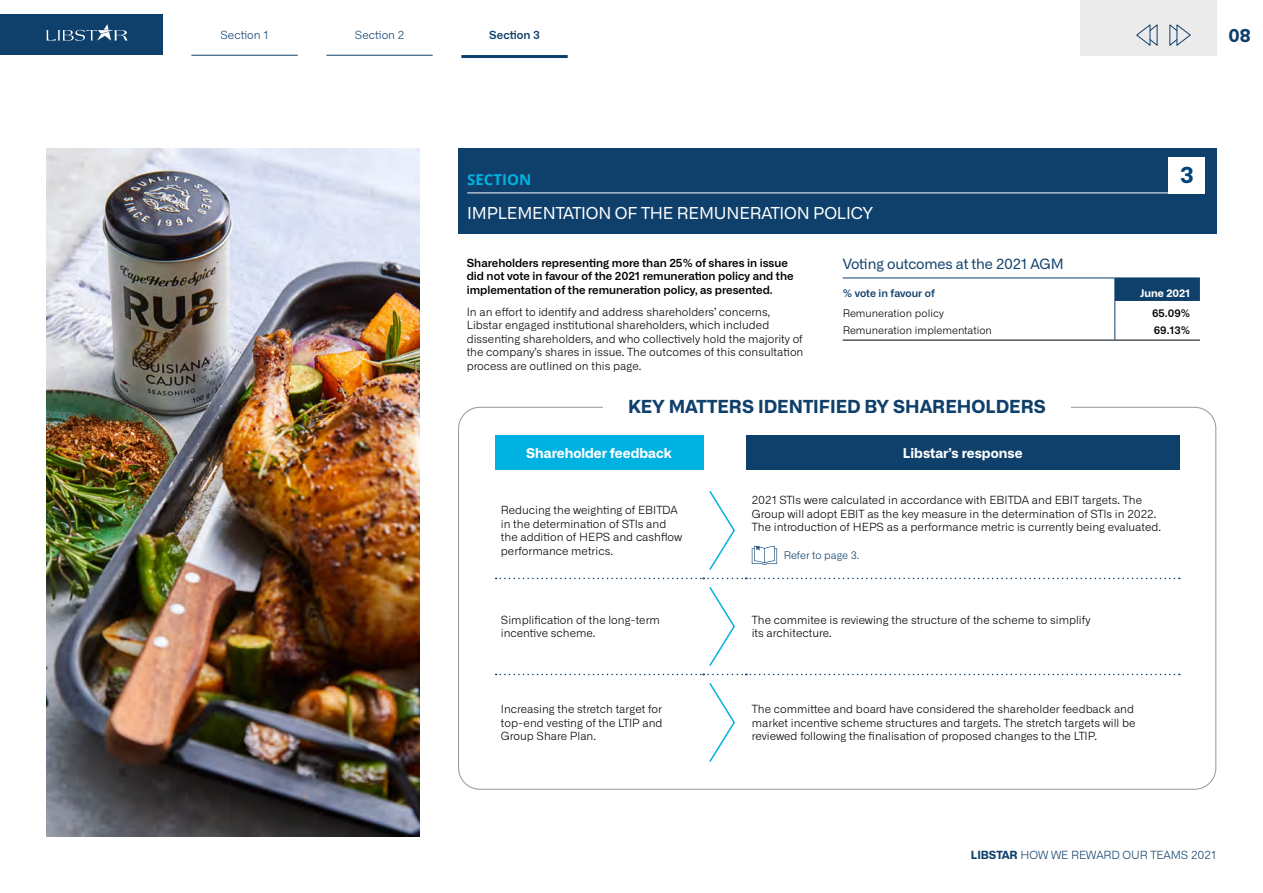
<style>
.page{position:relative;width:1263px;height:893px;background:#fff}
.page>*{position:absolute;margin:0;border:0;box-sizing:border-box;transform-origin:0 0}
.t1{font:700 22.35px "Alliance No.1";color:#00447c}
.t2{font:700 18px "Alliance No.1";color:#0f406b}
.t3{font:16.5px "Alliance No.1";letter-spacing:-.01em;color:#fff}
.t4{font:700 15px "Open Sans";color:#00b2e2}
.t5{font:14.25px "Alliance No.1";letter-spacing:-.01em;color:#0f406b}
.t6{font:700 13.5px "Alliance No.1";color:#fff}
.t7{font:300 11.25px/13.5px "Alliance No.1";color:#000}
.t8{font:600 11.25px/13.5px "Alliance No.1";color:#000}
.t9{font:300 11.25px "Alliance No.1";color:#0f406b}
.t10{font:600 11.25px "Alliance No.1";color:#0f406b}
.t11{font:300 10.5px "Alliance No.1";color:#000}
.t12{font:600 10.5px "Alliance No.1";letter-spacing:-.005em;color:#0f406b}
.t13{font:300 10.5px "Alliance No.1";color:#0f406b}
.t14{font:600 10.5px "Alliance No.1";color:#000}
.t15{font:700 10.5px "Alliance No.1";color:#fff}
.s1{font-weight:700}
</style>
<div class="page">
<div style="left:0;top:14px;width:163px;height:41px;background:#0f406b"></div>
<svg style="left:46px;top:24px;width:82px;height:17px"></svg>
<hr style="left:191px;top:55px;width:107px;height:1px;background:#0f406b">
<hr style="left:326px;top:55px;width:107px;height:1px;background:#0f406b">
<hr style="left:461px;top:55px;width:107px;height:3px;background:#0f406b">
<div style="left:1080px;top:0;width:136px;height:55px;background:#ebebec"></div>
<img style="left:47px;top:149px;width:373px;height:687px">
<div style="left:495px;top:436px;width:208px;height:34px;background:#00b2e2"></div>
<div style="left:746px;top:436px;width:433px;height:34px;background:#0f406b"></div>
<svg style="left:496px;top:578px;width:684px;height:1px"></svg>
<svg style="left:496px;top:674px;width:684px;height:1px"></svg>
<svg style="left:709px;top:491px;width:26px;height:79px"></svg>
<svg style="left:752px;top:546px;width:25px;height:19px"></svg>
<svg style="left:709px;top:587px;width:26px;height:79px"></svg>
<svg style="left:709px;top:683px;width:26px;height:79px"></svg>
<div style="left:458px;top:149px;width:758px;height:85px;background:#0f406b"></div>
<div style="left:1169px;top:157px;width:36px;height:36px;background:#fff"></div>
<hr style="left:467px;top:193px;width:737px;height:1px;background:#fff">
<hr style="left:843px;top:340px;width:272px;height:1px;background:#000">
<hr style="left:1115px;top:340px;width:85px;height:1px;background:#000">
<hr style="left:843px;top:278px;width:272px;height:1px;background:#0f406b">
<svg style="left:1114px;top:278px;width:86px;height:62px"></svg>
<svg style="left:1136px;top:24px;width:22px;height:22px"></svg>
<svg style="left:1169px;top:24px;width:22px;height:22px"></svg>
<p class="t9" style="left:220px;top:28px;width:50px">Section 1</p>
<p class="t9" style="left:355px;top:28px;width:51px">Section 2</p>
<p class="t10" style="left:489px;top:28px;width:52px">Section 3</p>
<h2 class="t2" style="left:1228px;top:23px;width:24px">08</h2>
<h3 class="t4" style="left:467px;top:169px;width:66px">SECTION</h3>
<h3 class="t3" style="left:467px;top:203px;width:407px">IMPLEMENTATION OF THE REMUNERATION POLICY</h3>
<h1 class="t1" style="left:1180px;top:160px;width:15px">3</h1>
<p class="t8" style="left:467px;top:256px;width:328px">Shareholders representing more than 25% of shares in issue did not vote in favour of the 2021 remuneration policy and the implementation of the remuneration policy, as presented.</p>
<p class="t7" style="left:467px;top:305px;width:338px">In an effort to identify and address shareholders’ concerns, Libstar engaged institutional shareholders, which included dissenting shareholders, and who collectively hold the majority of the company’s shares in issue. The outcomes of this consultation process are outlined on this page.</p>
<h2 class="t2" style="left:628px;top:395px;width:419px">KEY MATTERS IDENTIFIED BY SHAREHOLDERS</h2>
<p class="t6" style="left:526px;top:444px;width:147px">Shareholder feedback</p>
<p class="t6" style="left:903px;top:444px;width:121px">Libstar’s response</p>
<p class="t5" style="left:843px;top:255px;width:223px">Voting outcomes at the 2021 AGM</p>
<p class="t12" style="left:843px;top:286px;width:94px">% vote in favour of</p>
<p class="t15" style="left:1140px;top:286px;width:52px">June 2021</p>
<p class="t11" style="left:843px;top:307px;width:103px">Remuneration policy</p>
<p class="t14" style="left:1152px;top:307px;width:40px">65.09%</p>
<p class="t11" style="left:843px;top:324px;width:151px">Remuneration implementation</p>
<p class="t14" style="left:1154px;top:323px;width:38px">69.13%</p>
<p class="t7" style="left:501px;top:504px;width:183px">Reducing the weighting of EBITDA in the determination of STIs and the addition of HEPS and cashflow performance metrics.</p>
<p class="t7" style="left:752px;top:493px;width:411px">2021 STIs were calculated in accordance with EBITDA and EBIT targets. The<br>Group will adopt EBIT as the key measure in the determination of STIs in 2022.<br>The introduction of HEPS as a performance metric is currently being evaluated.</p>
<p class="t13" style="left:784px;top:549px;width:77px">Refer to page 3.</p>
<p class="t7" style="left:501px;top:613px;width:161px">Simplification of the long-term incentive scheme.</p>
<p class="t7" style="left:752px;top:613px;width:340px">The commitee is reviewing the structure of the scheme to simplify its architecture.</p>
<p class="t7" style="left:501px;top:702px;width:163px;text-align:justify">Increasing the stretch target for top-end vesting of the LTIP and Group Share Plan.</p>
<p class="t7" style="left:752px;top:702px;width:385px">The committee and board have considered the shareholder feedback and market incentive scheme structures and targets. The stretch targets will be reviewed following the finalisation of proposed changes to the LTIP.</p>
<p class="t9" style="left:971px;top:848px;width:247px"><span class="s1">LIBSTAR</span> HOW WE REWARD OUR TEAMS 2021</p>
</div>
